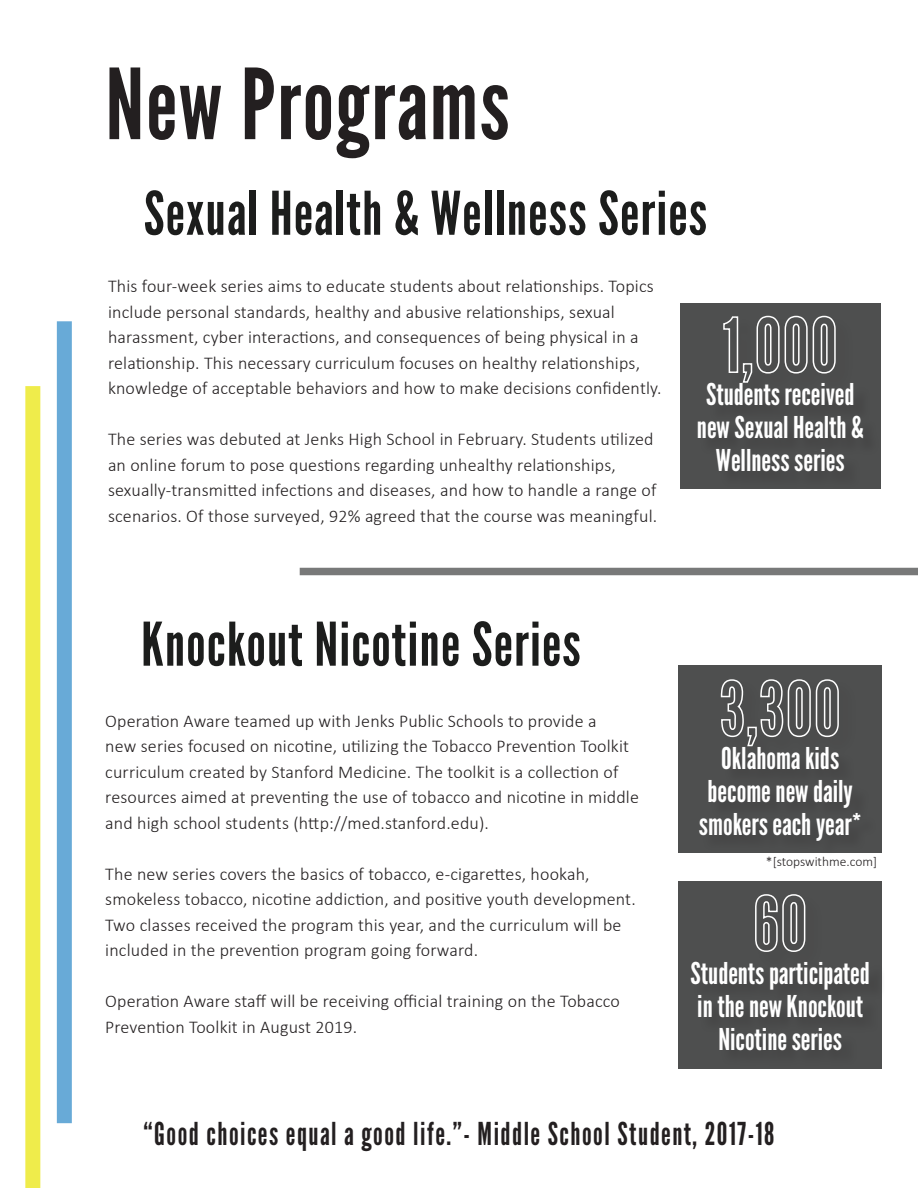
<style>
.page{position:relative;width:918px;height:1188px;background:#fff}
.page>*{position:absolute;margin:0;border:0;box-sizing:border-box;transform-origin:0 0}
.t1{font:97.5px "League Gothic";letter-spacing:.015em;color:#231f20}
.t2{font:60px "League Gothic";letter-spacing:.02em;color:#1c1d1c}
.t3{font:31.5px "League Gothic";letter-spacing:.05em;color:#231f20;scale:.95 1}
.t4{font:30px/33px "League Gothic";color:#fff;text-align:center}
.t5{font:300 18px/25.5px "Calibri";letter-spacing:.01em;color:#231f20}
.t6{font:300 13.5px "Calibri";color:#231f20}
</style>
<div class="page">
<div style="left:300px;top:568px;width:618px;height:7px;background:#787979"></div>
<div style="left:679px;top:881px;width:203px;height:188px;background:#4e4f4f"></div>
<div style="left:693px;top:896px;width:194px;height:171px;background:#4d4e4e"></div>
<svg style="left:755px;top:894px;width:51px;height:58px"></svg>
<div style="left:679px;top:665px;width:203px;height:188px;background:#4e4f4f"></div>
<div style="left:702px;top:681px;width:176px;height:177px;background:#4c4d4d"></div>
<svg style="left:720px;top:679px;width:119px;height:68px"></svg>
<div style="left:680px;top:303px;width:201px;height:186px;background:#4d4e4e"></div>
<svg style="left:723px;top:315px;width:113px;height:68px"></svg>
<div style="left:57px;top:321px;width:15px;height:802px;background:#68aad7"></div>
<div style="left:25px;top:386px;width:15px;height:802px;background:#efec4b"></div>
<p class="t1" style="left:106px;top:46px;width:406px">New Programs</p>
<p class="t2" style="left:144px;top:178px;width:565px">Sexual Health &amp; Wellness Series</p>
<p class="t5" style="left:108px;top:273px;width:555px">This four-week series aims to educate students about relationships. Topics include personal standards, healthy and abusive relationships, sexual harassment, cyber interactions, and consequences of being physical in a relationship. This necessary curriculum focuses on healthy relationships, knowledge of acceptable behaviors and how to make decisions confidently.</p>
<p class="t5" style="left:108px;top:426px;width:551px">The series was debuted at Jenks High School in February. Students utilized an online forum to pose questions regarding unhealthy relationships, sexually-transmitted infections and diseases, and how to handle a range of scenarios. Of those surveyed, 92% agreed that the course was meaningful.</p>
<p class="t4" style="left:697px;top:378px;width:168px">Students received new Sexual Health &amp;<br>Wellness series</p>
<p class="t2" style="left:141px;top:609px;width:441px">Knockout Nicotine Series</p>
<p class="t5" style="left:105px;top:708px;width:535px">Operation Aware teamed up with Jenks Public Schools to provide a<br>new series focused on nicotine, utilizing the Tobacco Prevention Toolkit curriculum created by Stanford Medicine. The toolkit is a collection of resources aimed at preventing the use of tobacco and nicotine in middle and high school students (http://med.stanford.edu).</p>
<p class="t5" style="left:105px;top:861px;width:532px">The new series covers the basics of tobacco, e-cigarettes, hookah, smokeless tobacco, nicotine addiction, and positive youth development.<br>Two classes received the program this year, and the curriculum will be included in the prevention program going forward.</p>
<p class="t5" style="left:105px;top:988px;width:516px">Operation Aware staff will be receiving official training on the Tobacco<br>Prevention Toolkit in August 2019.</p>
<p class="t4" style="left:699px;top:742px;width:164px">Oklahoma kids become new daily smokers each year*</p>
<p class="t6" style="left:766px;top:853px;width:113px">*[stopswithme.com]</p>
<p class="t4" style="left:691px;top:957px;width:181px">Students participated in the new Knockout<br>Nicotine series</p>
<p class="t3" style="left:144px;top:1115px;width:665px">“Good choices equal a good life.”- Middle School Student, 2017-18</p>
</div>
